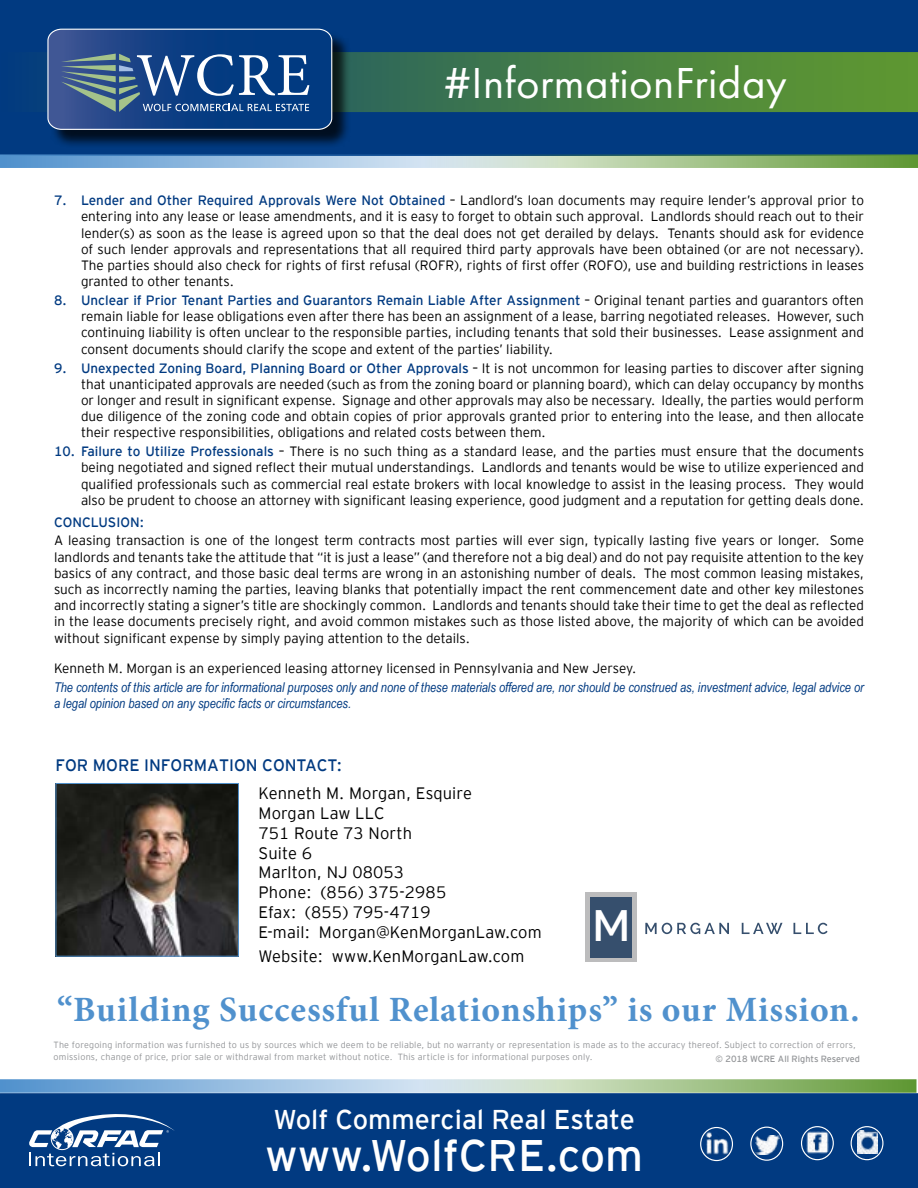
<style>
.page{position:relative;width:918px;height:1188px;background:#fff}
.page>*{position:absolute;margin:0;border:0;box-sizing:border-box;transform-origin:0 0}
.t1{font:45px "Futura PT";letter-spacing:.01em;color:#fff}
.t2{font:44.1px "EY Interstate";color:#fff}
.t3{font:600 43.5px "Raleway";color:#fff}
.t4{font:700 35.55px "Minion Pro";letter-spacing:.025em;color:#5091cd}
.t5{font:27.15px "EY Interstate";color:#fff}
.t6{font:300 16.5px/19.8px "EY Interstate";letter-spacing:.01em;color:#000}
.t7{font:16.5px "EY Interstate";color:#013a81}
.t8{font:300 13.5px/16.2px "EY Interstate";color:#000;text-align:justify}
.t9{font:italic 13.5px/16.2px "Arial Narrow";color:#013a81}
.t10{font:13.5px "EY Interstate";color:#013a81}
.t11{font:300 9px/12px "EY Interstate";letter-spacing:.02em;color:#939598}
.t12{font:9px "EY Interstate";color:#939598}
.s1{font-weight:400;color:#013a81}
</style>
<div class="page">
<div style="left:0;top:0;width:918px;height:156px;background:#013a81"></div>
<div style="left:0;top:1093px;width:918px;height:95px;background:#013a81;border:2px solid #013a81"></div>
<svg style="left:351px;top:52px;width:567px;height:60px;background:#488143"></svg>
<div style="left:50px;top:31px;width:301px;height:117px;background:#000;opacity:.75"></div>
<svg style="left:47px;top:29px;width:285px;height:101px"></svg>
<svg style="left:558px;top:154px;width:360px;height:14px;background:#88b077"></svg>
<svg style="left:0;top:154px;width:558px;height:14px;background:#8fb5d5"></svg>
<svg style="left:29px;top:1114px;width:146px;height:52px"></svg>
<img style="left:705px;top:1131px;width:25px;height:25px">
<div style="left:700px;top:1127px;width:33px;height:34px;border:1px solid #fff;border-radius:50%"></div>
<img style="left:756px;top:1135px;width:24px;height:20px">
<div style="left:750px;top:1127px;width:33px;height:34px;border:1px solid #fff;border-radius:50%"></div>
<img style="left:806px;top:1132px;width:22px;height:22px">
<div style="left:801px;top:1126px;width:33px;height:34px;border:1px solid #fff;border-radius:50%"></div>
<div style="left:851px;top:1126px;width:32px;height:34px;border:1px solid #fff;border-radius:50%"></div>
<img style="left:857px;top:1131px;width:21px;height:22px">
<svg style="left:557px;top:1079px;width:359px;height:14px;background:#9bbe80"></svg>
<svg style="left:0;top:1079px;width:557px;height:14px;background:#a4c5e0"></svg>
<img style="left:58px;top:785px;width:179px;height:170px">
<div style="left:56px;top:783px;width:183px;height:174px;border:1px solid #5091cd"></div>
<div style="left:586px;top:893px;width:51px;height:69px;background:#bcbcbd"></div>
<div style="left:590px;top:897px;width:42px;height:61px;background:#364f6d"></div>
<svg style="left:645px;top:923px;width:84px;height:11px"></svg>
<svg style="left:742px;top:923px;width:41px;height:11px"></svg>
<svg style="left:793px;top:923px;width:35px;height:11px"></svg>
<h1 class="t1" style="left:444px;top:56px;width:344px">#InformationFriday</h1>
<p class="t8" style="left:81px;top:192px;width:785px;text-indent:-27px"><span class="s1">7. Lender and Other Required Approvals Were Not Obtained</span> – Landlord’s loan documents may require lender’s approval prior to entering into any lease or lease amendments, and it is easy to forget to obtain such approval. Landlords should reach out to their lender(s) as soon as the lease is agreed upon so that the deal does not get derailed by delays. Tenants should ask for evidence of such lender approvals and representations that all required third party approvals have been obtained (or are not necessary).<br>The parties should also check for rights of first refusal (ROFR), rights of first offer (ROFO), use and building restrictions in leases granted to other tenants.</p>
<p class="t8" style="left:81px;top:291px;width:785px;text-indent:-27px"><span class="s1">8. Unclear if Prior Tenant Parties and Guarantors Remain Liable After Assignment</span> – Original tenant parties and guarantors often remain liable for lease obligations even after there has been an assignment of a lease, barring negotiated releases. However, such continuing liability is often unclear to the responsible parties, including tenants that sold their businesses. Lease assignment and consent documents should clarify the scope and extent of the parties’ liability.</p>
<p class="t8" style="left:81px;top:359px;width:785px;text-indent:-27px"><span class="s1">9. Unexpected Zoning Board, Planning Board or Other Approvals</span> – It is not uncommon for leasing parties to discover after signing that unanticipated approvals are needed (such as from the zoning board or planning board), which can delay occupancy by months or longer and result in significant expense. Signage and other approvals may also be necessary. Ideally, the parties would perform due diligence of the zoning code and obtain copies of prior approvals granted prior to entering into the lease, and then allocate their respective responsibilities, obligations and related costs between them.</p>
<p class="t8" style="left:81px;top:443px;width:785px;text-indent:-27px"><span class="s1">10. Failure to Utilize Professionals</span> – There is no such thing as a standard lease, and the parties must ensure that the documents being negotiated and signed reflect their mutual understandings. Landlords and tenants would be wise to utilize experienced and qualified professionals such as commercial real estate brokers with local knowledge to assist in the leasing process. They would also be prudent to choose an attorney with significant leasing experience, good judgment and a reputation for getting deals done.</p>
<p class="t10" style="left:54px;top:512px;width:91px">CONCLUSION:</p>
<p class="t8" style="left:54px;top:532px;width:812px">A leasing transaction is one of the longest term contracts most parties will ever sign, typically lasting five years or longer. Some landlords and tenants take the attitude that “it is just a lease” (and therefore not a big deal) and do not pay requisite attention to the key basics of any contract, and those basic deal terms are wrong in an astonishing number of deals. The most common leasing mistakes, such as incorrectly naming the parties, leaving blanks that potentially impact the rent commencement date and other key milestones and incorrectly stating a signer’s title are shockingly common. Landlords and tenants should take their time to get the deal as reflected in the lease documents precisely right, and avoid common mistakes such as those listed above, the majority of which can be avoided without significant expense by simply paying attention to the details.</p>
<p class="t8" style="left:54px;top:660px;width:584px">Kenneth M. Morgan is an experienced leasing attorney licensed in Pennsylvania and New Jersey.</p>
<p class="t9" style="left:54px;top:679px;width:811px">The contents of this article are for informational purposes only and none of these materials offered are, nor should be construed as, investment advice, legal advice or a legal opinion based on any specific facts or circumstances.</p>
<p class="t7" style="left:56px;top:754px;width:288px">FOR MORE INFORMATION CONTACT:</p>
<p class="t6" style="left:259px;top:782px;width:285px">Kenneth M. Morgan, Esquire<br>Morgan Law LLC<br>751 Route 73 North<br>Suite 6<br>Marlton, NJ 08053<br>Phone: (856) 375-2985<br>Efax: (855) 795-4719<br>E-mail: Morgan@KenMorganLaw.com</p>
<p class="t6" style="left:259px;top:945px;width:267px">Website: www.KenMorganLaw.com</p>
<h3 class="t3" style="left:592px;top:901px;width:39px">M</h3>
<h3 class="t4" style="left:57px;top:985px;width:804px">“Building Successful Relationships” is our Mission.</h3>
<p class="t11" style="left:54px;top:1038px;width:804px">The foregoing information was furnished to us by sources which we deem to be reliable, but no warranty or representation is made as to the accuracy thereof. Subject to correction of errors, omissions, change of price, prior sale or withdrawal from market without notice. This article is for informational purposes only.</p>
<p class="t12" style="left:716px;top:1053px;width:146px">© 2018 WCRE All Rights Reserved</p>
<h3 class="t5" style="left:274px;top:1101px;width:363px">Wolf Commercial Real Estate</h3>
<h2 class="t2" style="left:265px;top:1124px;width:380px">www.WolfCRE.com</h2>
</div>
